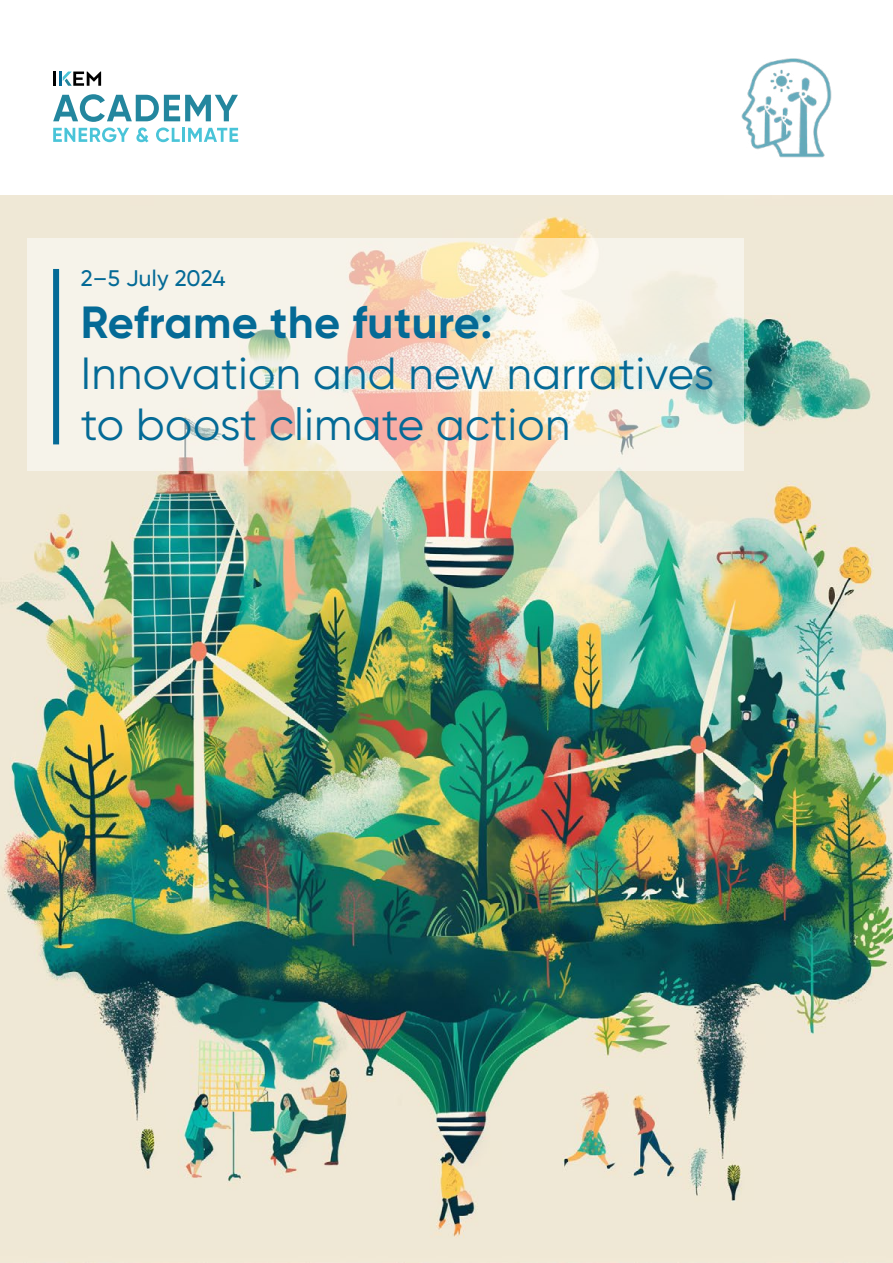
<style>
.page{position:relative;width:893px;height:1263px;background:#fff}
.page>*{position:absolute;margin:0;border:0;box-sizing:border-box;transform-origin:0 0}
.t1{font:45px/51px "Gilroy";letter-spacing:.01em;color:#046a96}
.t2{font:700 45px "Gilroy";letter-spacing:.01em;color:#046a96}
.t3{font:500 22.5px "Gilroy";letter-spacing:.005em;color:#046a96}
</style>
<div class="page">
<img style="left:0;top:196px;width:893px;height:1067px">
<hr style="left:53px;top:72px;width:3px;height:14px;background:#000">
<svg style="left:63px;top:72px;width:38px;height:14px"></svg>
<hr style="left:59px;top:72px;width:3px;height:14px;background:#046a96">
<svg style="left:53px;top:94px;width:185px;height:48px"></svg>
<img style="left:741px;top:58px;width:91px;height:100px">
<svg style="left:28px;top:238px;width:716px;height:233px;background:#f2e9db"></svg>
<div style="left:53px;top:269px;width:6px;height:175px;background:#046a96"></div>
<p class="t3" style="left:81px;top:265px;width:146px">2–5 July 2024</p>
<p class="t2" style="left:81px;top:294px;width:413px">Reframe the future:</p>
<p class="t1" style="left:81px;top:347px;width:635px">Innovation and new narratives to boost climate action</p>
</div>
